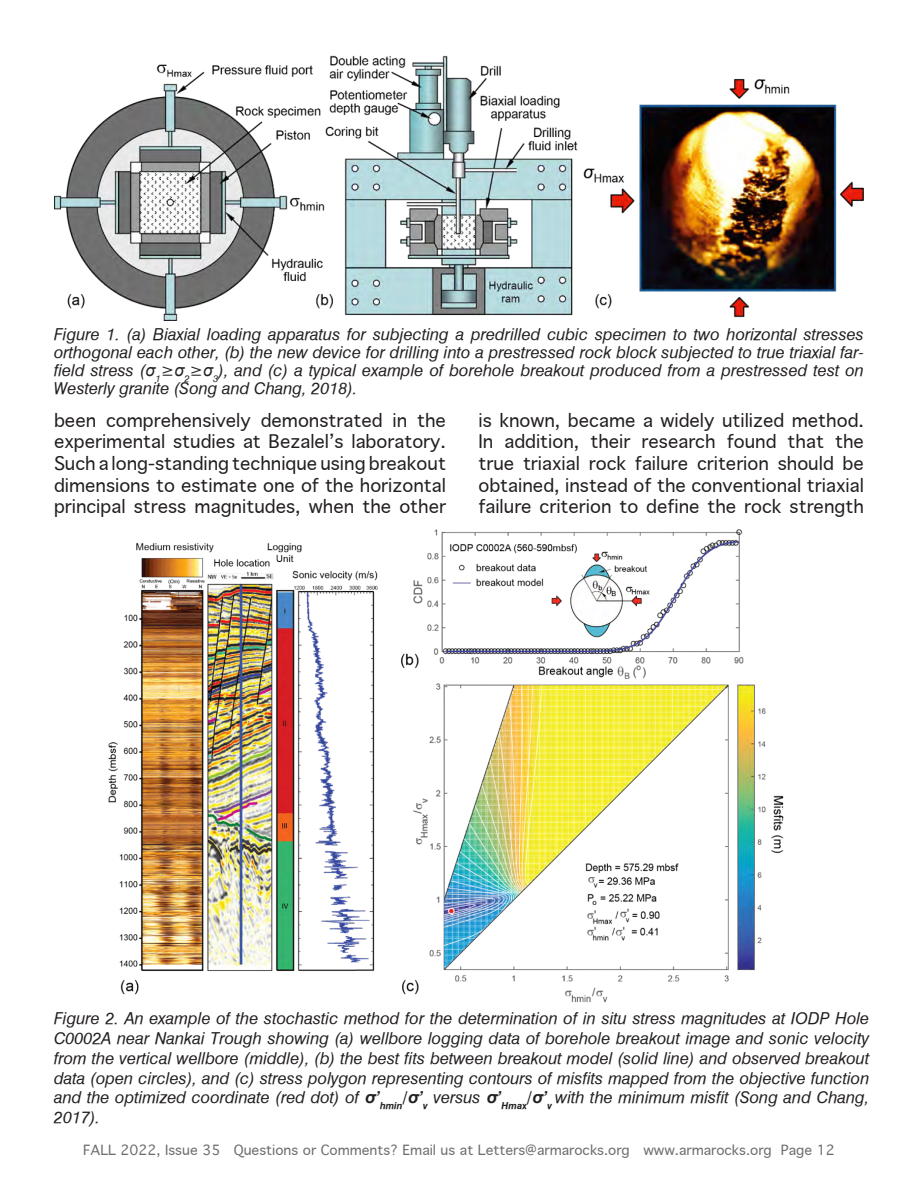
<style>
.page{position:relative;width:918px;height:1188px;background:#fff}
.page>*{position:absolute;margin:0;border:0;box-sizing:border-box;transform-origin:0 0}
.t1{font:18px/21.6px "Geneva";color:#231f20;text-align:justify}
.t2{font:italic 16.5px/19.8px "Geneva";color:#231f20;text-align:justify}
.t3{font:13.5px "Geneva";color:#6c6d70}
.s1{font-family:"Arial"}
.s2{font-family:"Arial";font-weight:700}
.s3{font-weight:700}
</style>
<div class="page">
<img style="left:108px;top:529px;width:676px;height:474px">
<img style="left:54px;top:55px;width:810px;height:266px">
<p class="t2" style="left:54px;top:325px;width:812px;line-height:18px">Figure 1. (a) Biaxial loading apparatus for subjecting a predrilled cubic specimen to two horizontal stresses orthogonal each other, (b) the new device for drilling into a prestressed rock block subjected to true triaxial far&shy;field stress (<span class="s1">σ</span><sub>1</sub>≥<span class="s1">σ</span><sub>2</sub>≥<span class="s1">σ</span><sub>3</sub>), and (c) a typical example of borehole breakout produced from a prestressed test on Westerly granite (Song and Chang, 2018).</p>
<p class="t1" style="left:54px;top:410px;width:394px">been comprehensively demonstrated in the experimental studies at Bezalel’s laboratory.<br>Such a long-standing technique using breakout dimensions to estimate one of the horizontal principal stress magnitudes, when the other</p>
<p class="t1" style="left:478px;top:410px;width:387px">is known, became a widely utilized method.<br>In addition, their research found that the true triaxial rock failure criterion should be obtained, instead of the conventional triaxial failure criterion to define the rock strength</p>
<p class="t2" style="left:54px;top:1008px;width:817px">Figure 2. An example of the stochastic method for the determination of in situ stress magnitudes at IODP Hole C0002A near Nankai Trough showing (a) wellbore logging data of borehole breakout image and sonic velocity from the vertical wellbore (middle), (b) the best fits between breakout model (solid line) and observed breakout data (open circles), and (c) stress polygon representing contours of misfits mapped from the objective function and the optimized coordinate (red dot) of <span class="s2">σ</span><span class="s3">’</span><sub>hmin</sub><span class="s3">/</span><span class="s2">σ</span><span class="s3">’</span><sub>v</sub> versus <span class="s2">σ</span><span class="s3">’</span><sub>Hmax</sub><span class="s3">/</span><span class="s2">σ</span><span class="s3">’</span><sub>v</sub> with the minimum misfit (Song and Chang, 2017).</p>
<p class="t3" style="left:83px;top:1142px;width:753px">FALL 2022, Issue 35 Questions or Comments? Email us at Letters@armarocks.org www.armarocks.org Page 12</p>
</div>
